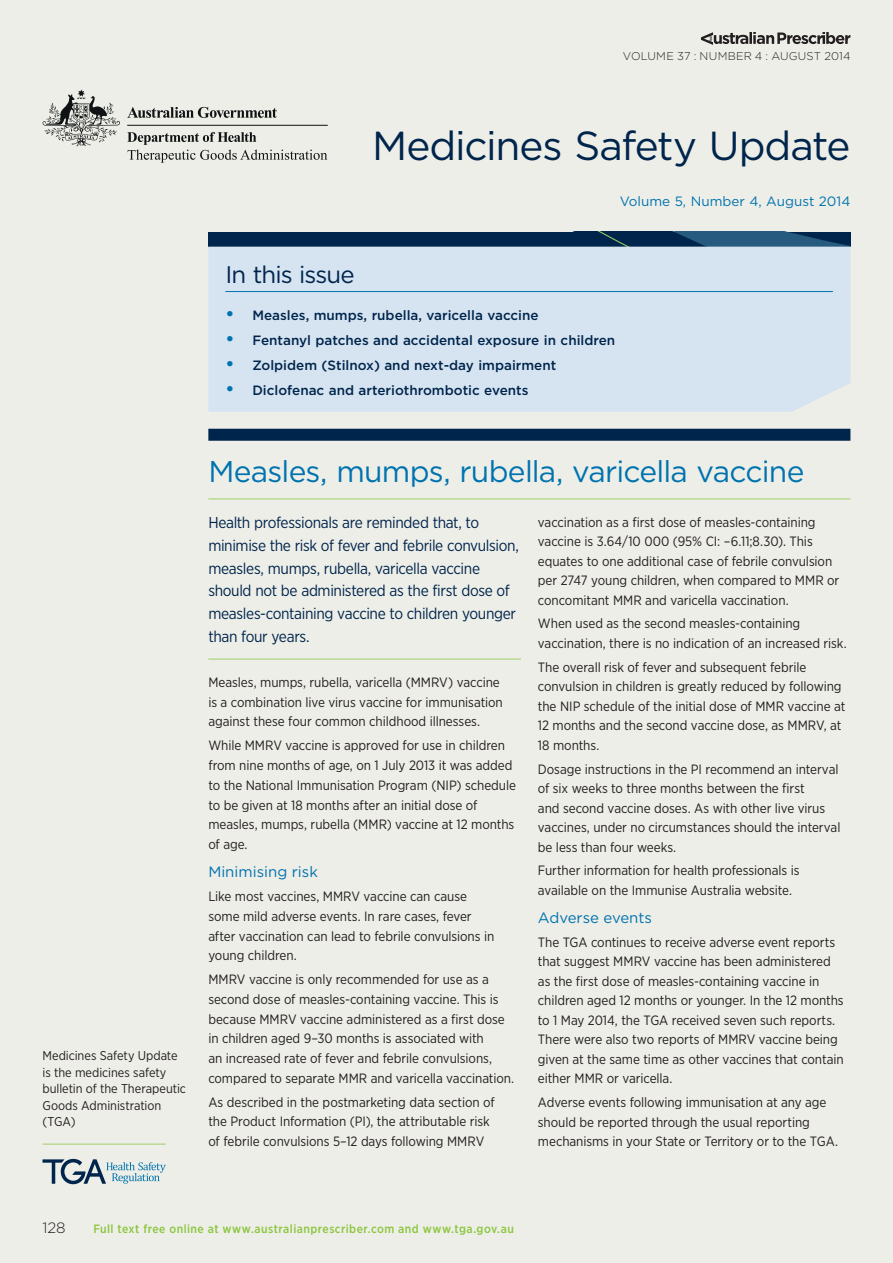
<style>
.page{position:relative;width:893px;height:1263px;background:#eeeee8}
.page>*{position:absolute;margin:0;border:0;box-sizing:border-box;transform-origin:0 0}
.MSU_Title{font:40.5px "Gotham";letter-spacing:-.03em;color:#00254c}
.MSU_Headline{font:30px "Gotham";letter-spacing:-.025em;color:#0073ae}
.In_This_Issue_Header{font:24px "Gotham";letter-spacing:-.035em;color:#00254c}
.MSU_Summary_Text{font:15.75px/22.6px "Gotham Narrow";letter-spacing:-.025em;color:#00254c}
.MSU_Subheading{font:15px "Gotham";color:#0073ae}
.Page_number{font:300 15px "Gotham";color:#231f20}
.Body_Text{font:13.5px/19.5px "Gotham Narrow";letter-spacing:-.005em;color:#231f20}
.t1{font:500 13.5px "Gotham";color:#00254c}
.Vol_info{font:13.5px "Gotham";color:#0073ae}
.Side_block{font:12.75px/16.5px "Gotham Narrow";letter-spacing:-.005em;color:#231f20}
.URL{font:500 12px "Gotham Narrow";letter-spacing:.04em;color:#8bc63e}
.t2{font:300 11.25px "Gotham";letter-spacing:.015em;color:#231f20}
.s1{font-weight:700;font-size:18px;color:#0073ae}
</style>
<div class="page">
<svg style="left:701px;top:32px;width:149px;height:13px"></svg>
<div style="left:208px;top:429px;width:642px;height:12px;background:#00254c"></div>
<svg style="left:43px;top:1159px;width:123px;height:25px"></svg>
<hr style="left:43px;top:1144px;width:123px;height:1px;background:#9fce66">
<div style="left:208px;top:232px;width:642px;height:15px;background:#00254c"></div>
<svg style="left:334px;top:232px;width:516px;height:15px"></svg>
<svg style="left:127px;top:107px;width:150px;height:11px"></svg>
<svg style="left:42px;top:89px;width:78px;height:57px"></svg>
<hr style="left:127px;top:125px;width:201px;height:1px;background:#0f1313">
<svg style="left:127px;top:132px;width:200px;height:31px"></svg>
<div style="left:208px;top:247px;width:642px;height:165px;background:#d6e4f1"></div>
<hr style="left:225px;top:291px;width:608px;height:1px;background:#0073ae">
<hr style="left:208px;top:659px;width:313px;height:1px;background:#9fce66">
<hr style="left:208px;top:499px;width:642px;height:1px;background:#9fce66">
<p class="t2" style="left:623px;top:48px;width:229px">VOLUME 37 : NUMBER 4 : AUGUST 2014</p>
<p class="MSU_Title" style="left:372px;top:120px;width:480px">Medicines Safety Update</p>
<p class="Vol_info" style="left:620px;top:193px;width:232px">Volume 5, Number 4, August 2014</p>
<p class="In_This_Issue_Header" style="left:225px;top:259px;width:131px">In this issue</p>
<p class="t1" style="left:225px;top:307px;width:315px"><span class="s1">•</span> Measles, mumps, rubella, varicella vaccine</p>
<p class="t1" style="left:225px;top:332px;width:391px"><span class="s1">•</span> Fentanyl patches and accidental exposure in children</p>
<p class="t1" style="left:225px;top:356px;width:332px"><span class="s1">•</span> Zolpidem (Stilnox) and next-day impairment</p>
<p class="t1" style="left:225px;top:381px;width:305px"><span class="s1">•</span> Diclofenac and arteriothrombotic events</p>
<p class="Side_block" style="left:43px;top:1047px;width:145px">Medicines Safety Update is the medicines safety bulletin of the Therapeutic<br>Goods Administration (TGA)</p>
<p class="MSU_Headline" style="left:208px;top:452px;width:598px">Measles, mumps, rubella, varicella vaccine</p>
<p class="MSU_Summary_Text" style="left:208px;top:511px;width:312px">Health professionals are reminded that, to minimise the risk of fever and febrile convulsion, measles, mumps, rubella, varicella vaccine should not be administered as the first dose of measles-containing vaccine to children younger than four years.</p>
<p class="Body_Text" style="left:208px;top:672px;width:296px">Measles, mumps, rubella, varicella (MMRV) vaccine is a combination live virus vaccine for immunisation against these four common childhood illnesses.</p>
<p class="Body_Text" style="left:208px;top:736px;width:309px">While MMRV vaccine is approved for use in children from nine months of age, on 1 July 2013 it was added to the National Immunisation Program (NIP) schedule to be given at 18 months after an initial dose of measles, mumps, rubella (MMR) vaccine at 12 months of age.</p>
<p class="MSU_Subheading" style="left:208px;top:862px;width:111px">Minimising risk</p>
<p class="Body_Text" style="left:208px;top:886px;width:287px">Like most vaccines, MMRV vaccine can cause some mild adverse events. In rare cases, fever after vaccination can lead to febrile convulsions in young children.</p>
<p class="Body_Text" style="left:208px;top:969px;width:307px">MMRV vaccine is only recommended for use as a second dose of measles-containing vaccine. This is because MMRV vaccine administered as a first dose in children aged 9–30 months is associated with<br>an increased rate of fever and febrile convulsions, compared to separate MMR and varicella vaccination.</p>
<p class="Body_Text" style="left:208px;top:1092px;width:288px">As described in the postmarketing data section of the Product Information (PI), the attributable risk of febrile convulsions 5–12 days following MMRV</p>
<p class="Body_Text" style="left:538px;top:512px;width:303px">vaccination as a first dose of measles-containing vaccine is 3.64/10 000 (95% CI: –6.11;8.30). This equates to one additional case of febrile convulsion per 2747 young children, when compared to MMR or concomitant MMR and varicella vaccination.</p>
<p class="Body_Text" style="left:538px;top:614px;width:310px">When used as the second measles-containing vaccination, there is no indication of an increased risk.</p>
<p class="Body_Text" style="left:538px;top:657px;width:309px">The overall risk of fever and subsequent febrile convulsion in children is greatly reduced by following the NIP schedule of the initial dose of MMR vaccine at 12 months and the second vaccine dose, as MMRV, at 18 months.</p>
<p class="Body_Text" style="left:538px;top:759px;width:304px">Dosage instructions in the PI recommend an interval of six weeks to three months between the first<br>and second vaccine doses. As with other live virus vaccines, under no circumstances should the interval be less than four weeks.</p>
<p class="Body_Text" style="left:538px;top:860px;width:263px">Further information for health professionals is available on the Immunise Australia website.</p>
<p class="MSU_Subheading" style="left:538px;top:908px;width:116px">Adverse events</p>
<p class="Body_Text" style="left:538px;top:932px;width:307px">The TGA continues to receive adverse event reports that suggest MMRV vaccine has been administered as the first dose of measles-containing vaccine in children aged 12 months or younger. In the 12 months to 1 May 2014, the TGA received seven such reports.<br>There were also two reports of MMRV vaccine being given at the same time as other vaccines that contain either MMR or varicella.</p>
<p class="Body_Text" style="left:538px;top:1092px;width:302px">Adverse events following immunisation at any age should be reported through the usual reporting mechanisms in your State or Territory or to the TGA.</p>
<p class="Page_number" style="left:43px;top:1218px;width:25px">128</p>
<p class="URL" style="left:93px;top:1221px;width:422px">Full text free online at www.australianprescriber.com and www.tga.gov.au</p>
</div>
